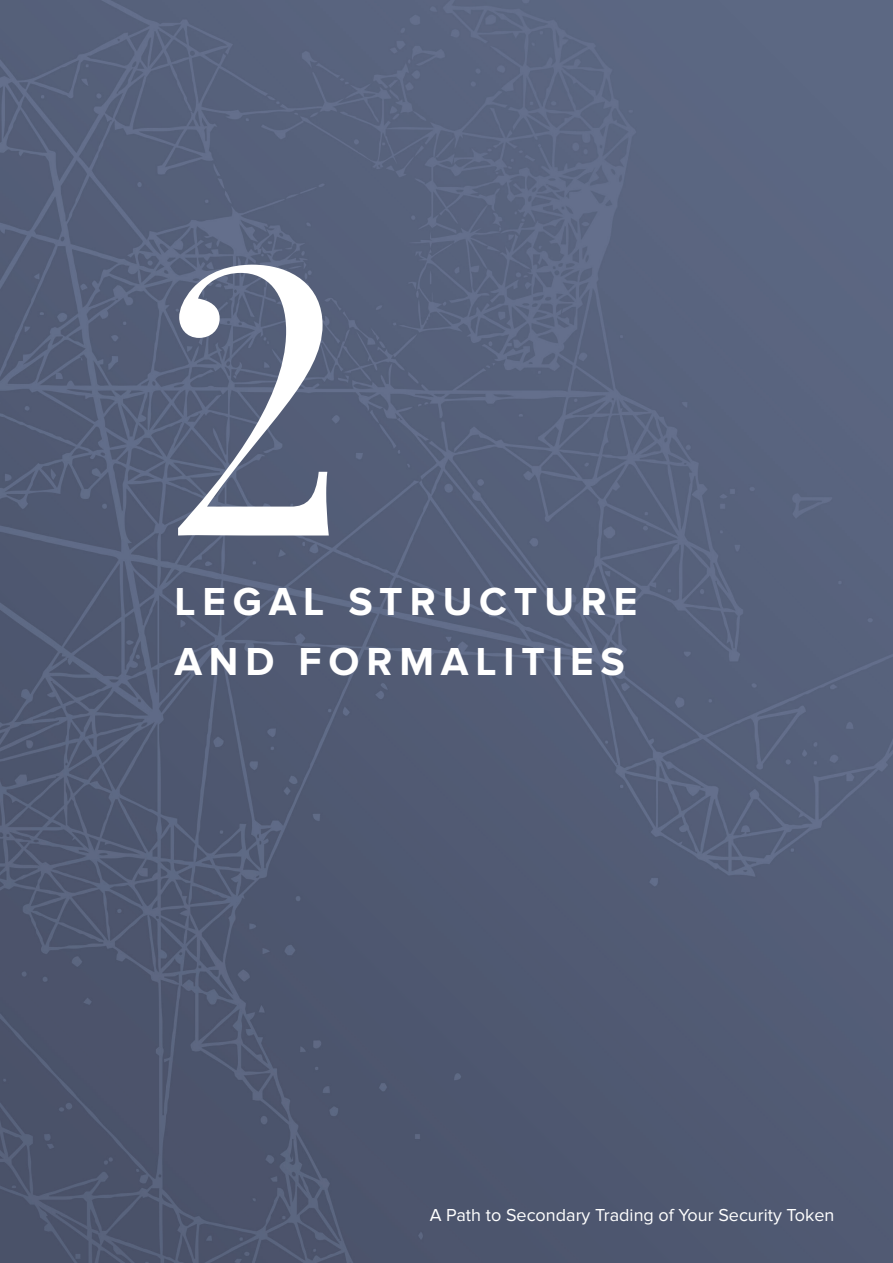
<style>
.page{position:relative;width:893px;height:1263px;background:#fff}
.page>*{position:absolute;margin:0;border:0;box-sizing:border-box;transform-origin:0 0}
.t1{font:375px "Playfair Display";color:#fff}
.t2{font:700 40.5px/60px "Proxima Nova";letter-spacing:.17em;color:#fff}
.t3{font:18px "Proxima Nova";color:#fff}
</style>
<div class="page">
<img style="left:0;top:0;width:893px;height:1263px">
<p class="t1" style="left:162px;top:160px;width:188px">2</p>
<p class="t2" style="left:174px;top:572px;width:465px">LEGAL STRUCTURE<br>AND FORMALITIES</p>
<p class="t3" style="left:430px;top:1205px;width:406px">A Path to Secondary Trading of Your Security Token</p>
</div>
